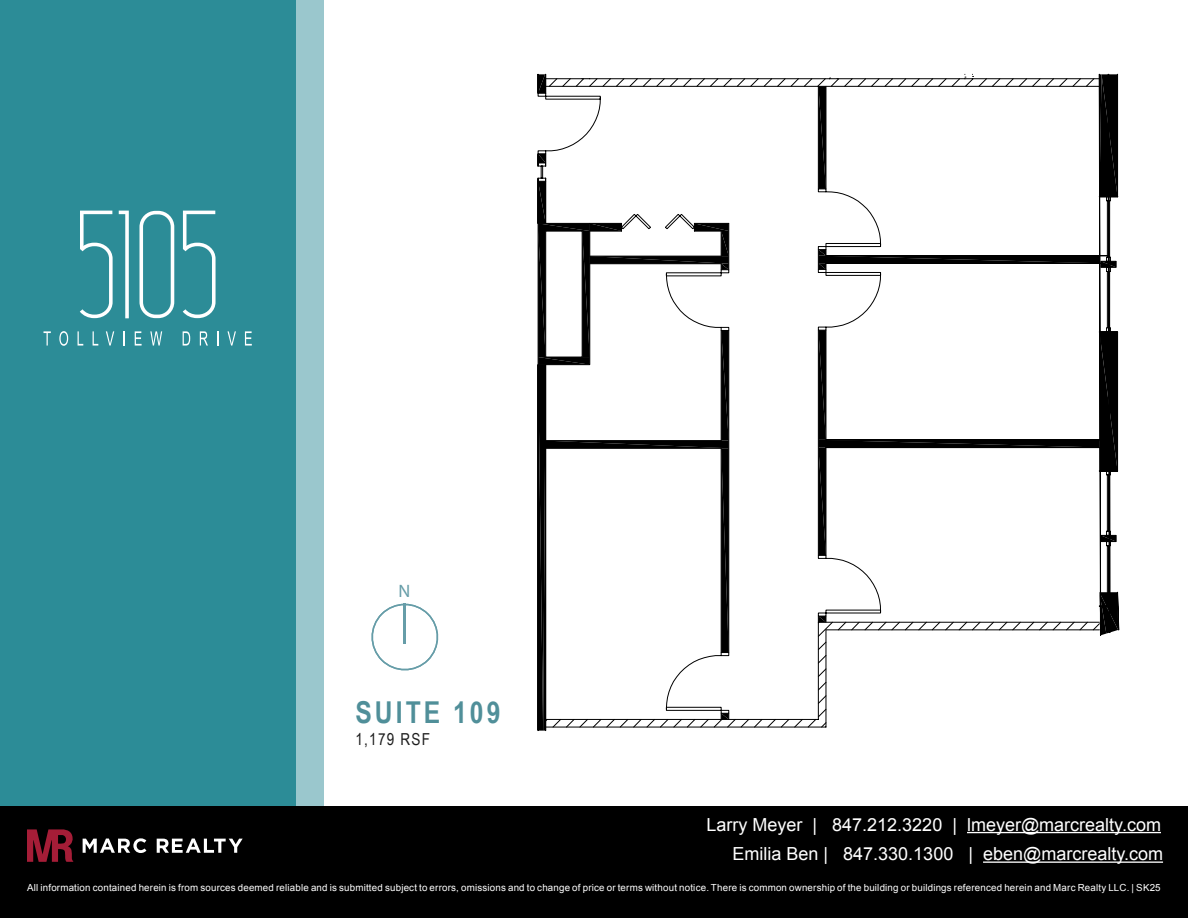
<style>
.page{position:relative;width:1188px;height:918px;background:#fff}
.page>*{position:absolute;margin:0;border:0;box-sizing:border-box;transform-origin:0 0}
.t1{font:700 30.15px "Arial Narrow";letter-spacing:.1em;color:#508f99}
.t2{font:18px "Arial";color:#fff}
.t3{font:18px "Myriad Pro";color:#669da8}
.t4{font:16.5px "Arial Narrow";letter-spacing:.075em;color:#1c1c1c}
.t5{font:9.75px "Arial";letter-spacing:.02em;color:#fff}
</style>
<div class="page">
<div style="left:0;top:0;width:324px;height:805px;background:#9ac7cd"></div>
<div style="left:0;top:0;width:295px;height:805px;background:#2c8c97"></div>
<svg style="left:80px;top:211px;width:33px;height:107px"></svg>
<svg style="left:183px;top:211px;width:33px;height:107px"></svg>
<svg style="left:119px;top:211px;width:10px;height:107px"></svg>
<svg style="left:139px;top:211px;width:35px;height:107px"></svg>
<svg style="left:44px;top:331px;width:7px;height:15px"></svg>
<svg style="left:59px;top:331px;width:9px;height:15px"></svg>
<svg style="left:78px;top:331px;width:5px;height:15px"></svg>
<svg style="left:93px;top:331px;width:5px;height:15px"></svg>
<svg style="left:106px;top:331px;width:8px;height:15px"></svg>
<svg style="left:123px;top:331px;width:2px;height:15px"></svg>
<svg style="left:135px;top:331px;width:7px;height:15px"></svg>
<svg style="left:150px;top:331px;width:12px;height:15px"></svg>
<svg style="left:183px;top:331px;width:7px;height:15px"></svg>
<svg style="left:200px;top:331px;width:8px;height:15px"></svg>
<svg style="left:217px;top:331px;width:1px;height:15px"></svg>
<svg style="left:228px;top:331px;width:8px;height:15px"></svg>
<svg style="left:245px;top:331px;width:7px;height:15px"></svg>
<div style="left:0;top:807px;width:1188px;height:111px;background:#000"></div>
<hr style="left:967px;top:832px;width:194px;height:1px;background:#fff">
<svg style="left:83px;top:838px;width:63px;height:15px"></svg>
<svg style="left:157px;top:839px;width:86px;height:14px"></svg>
<svg style="left:27px;top:829px;width:47px;height:33px"></svg>
<svg style="left:371px;top:603px;width:68px;height:68px"></svg>
<hr style="left:404px;top:604px;width:2px;height:40px;background:#669da8">
<hr style="left:983px;top:861px;width:180px;height:2px;background:#fff">
<hr style="left:546px;top:78px;width:553px;height:1px;background:#000">
<hr style="left:546px;top:86px;width:553px;height:1px;background:#000">
<svg style="left:538px;top:74px;width:63px;height:89px"></svg>
<svg style="left:538px;top:714px;width:192px;height:17px"></svg>
<hr style="left:826px;top:630px;width:1px;height:97px;background:#000">
<hr style="left:818px;top:622px;width:1px;height:97px;background:#000">
<hr style="left:546px;top:727px;width:280px;height:1px;background:#000">
<hr style="left:546px;top:719px;width:272px;height:1px;background:#000">
<svg style="left:538px;top:163px;width:289px;height:551px"></svg>
<svg style="left:818px;top:74px;width:301px;height:561px"></svg>
<h2 class="t3" style="left:399px;top:580px;width:13px">N</h2>
<h1 class="t1" style="left:356px;top:689px;width:146px">SUITE 109</h1>
<h3 class="t4" style="left:356px;top:727px;width:76px">1,179 RSF</h3>
<h2 class="t2" style="left:707px;top:813px;width:456px">Larry Meyer | 847.212.3220 | lmeyer@marcrealty.com</h2>
<h2 class="t2" style="left:733px;top:842px;width:432px">Emilia Ben | 847.330.1300 | eben@marcrealty.com</h2>
<p class="t5" style="left:27px;top:881px;width:1135px">All information contained herein is from sources deemed reliable and is submitted subject to errors, omissions and to change of price or terms without notice. There is common ownership of the building or buildings referenced herein and Marc Realty LLC. | SK25</p>
</div>
